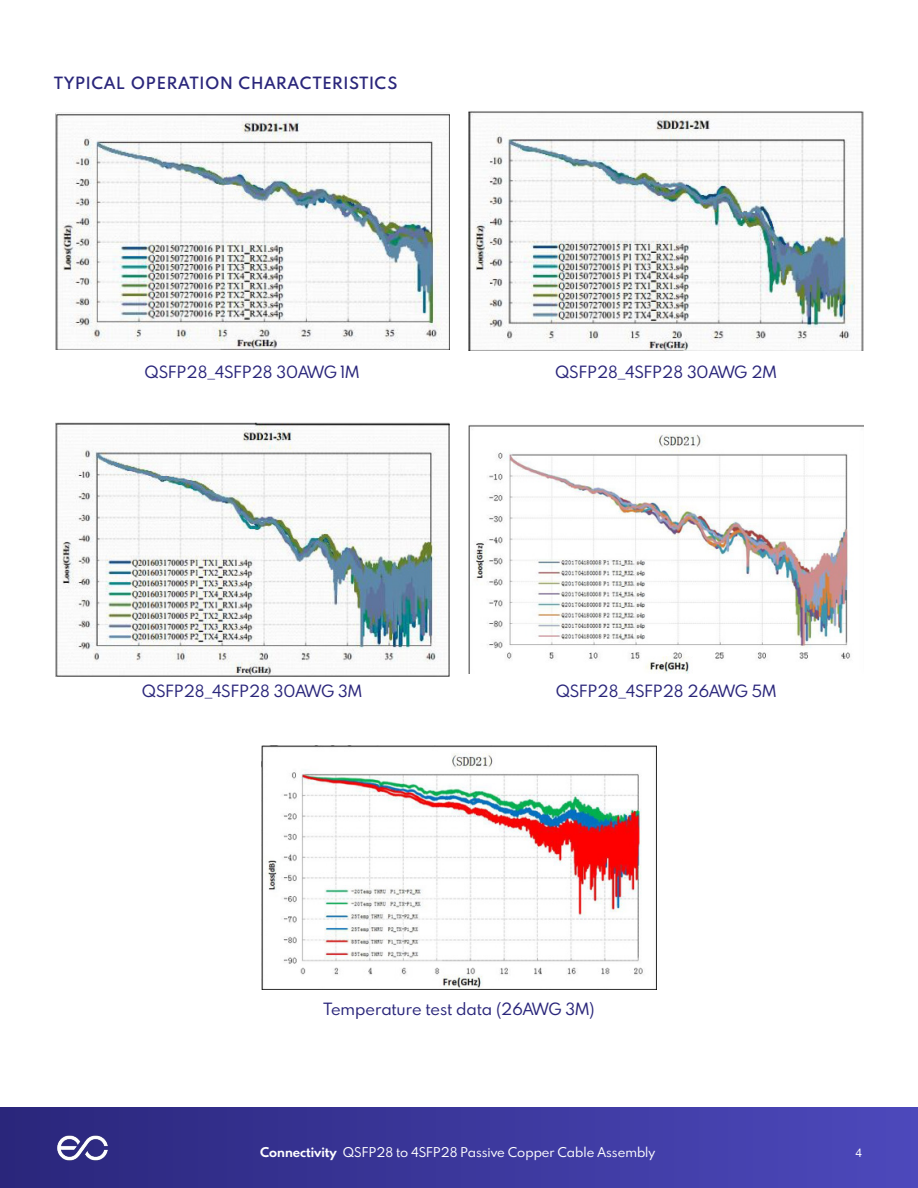
<style>
.page{position:relative;width:918px;height:1188px;background:#fff}
.page>*{position:absolute;margin:0;border:0;box-sizing:border-box;transform-origin:0 0}
.t1{font:15px "Spartan MB";color:#2a267b}
.t2{font:600 15px "Spartan MB";letter-spacing:.08em;color:#2a267b}
.t3{font:12px "Spartan MB";color:#fff}
.t4{font:12px "Helvetica Neue";color:#fff}
.s1{font-weight:700}
</style>
<div class="page">
<div style="left:0;top:1107px;width:918px;height:81px;background:linear-gradient(to right,#2a267b,#4d49bb)"></div>
<img style="left:54px;top:1126px;width:56px;height:45px">
<img style="left:55px;top:113px;width:395px;height:236px">
<img style="left:55px;top:422px;width:395px;height:254px">
<img style="left:261px;top:746px;width:396px;height:244px">
<img style="left:468px;top:111px;width:396px;height:240px">
<img style="left:468px;top:425px;width:396px;height:249px">
<p class="t2" style="left:54px;top:72px;width:345px">TYPICAL OPERATION CHARACTERISTICS</p>
<p class="t1" style="left:145px;top:361px;width:216px">QSFP28_4SFP28 30AWG 1M</p>
<p class="t1" style="left:555px;top:361px;width:223px">QSFP28_4SFP28 30AWG 2M</p>
<p class="t1" style="left:142px;top:680px;width:222px">QSFP28_4SFP28 30AWG 3M</p>
<p class="t1" style="left:556px;top:680px;width:222px">QSFP28_4SFP28 26AWG 5M</p>
<p class="t1" style="left:323px;top:998px;width:273px">Temperature test data (26AWG 3M)</p>
<p class="t3" style="left:260px;top:1144px;width:397px"><span class="s1">Connectivity</span> QSFP28 to 4SFP28 Passive Copper Cable Assembly</p>
<p class="t4" style="left:856px;top:1144px;width:8px">4</p>
</div>
